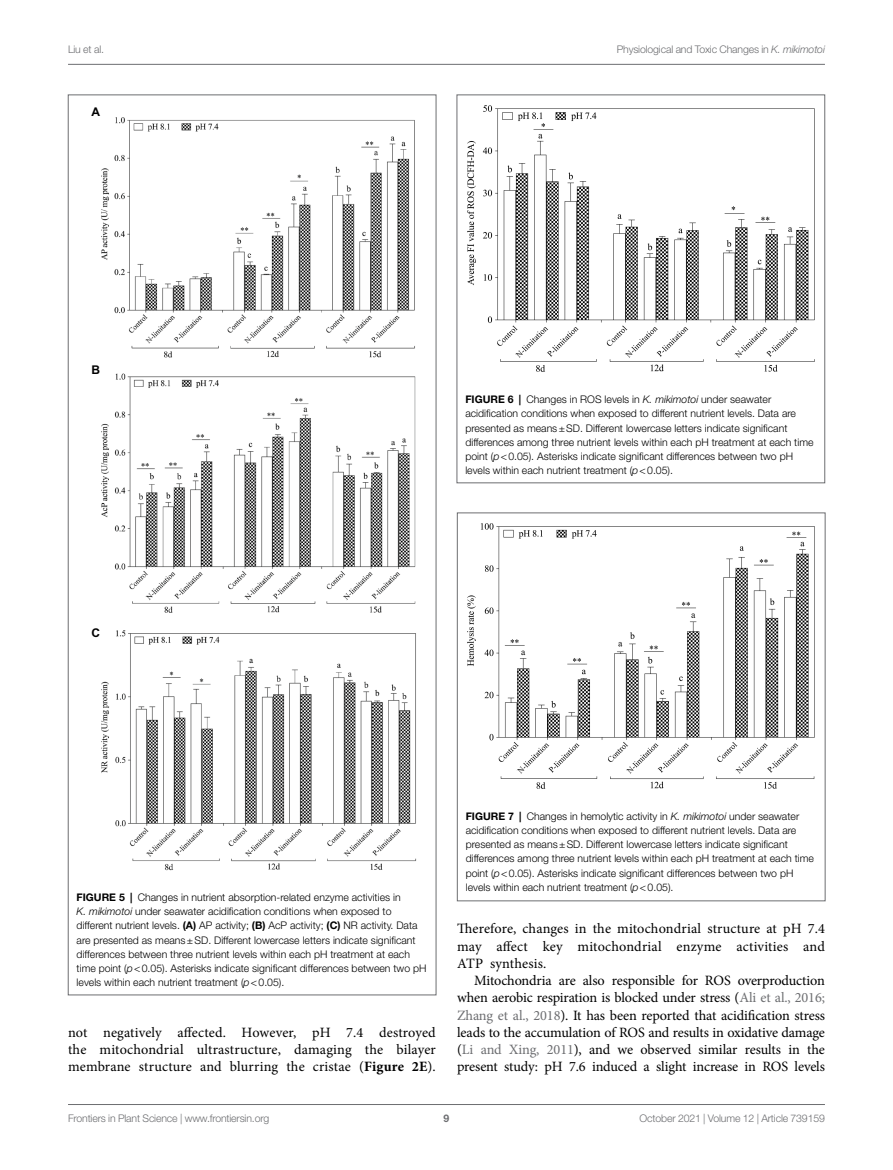
<style>
.page{position:relative;width:893px;height:1170px;background:#fff}
.page>*{position:absolute;margin:0;border:0;box-sizing:border-box;transform-origin:0 0}
.TEXT{font:14.25px/17.2px "Minion Pro";letter-spacing:-.01em;color:#000;text-align:justify}
.TEXT_FLUSH{font:14.25px/17.2px "Minion Pro";letter-spacing:.01em;color:#000;text-align:justify}
.t1{font:700 12px "Arial";color:#000}
.FIG_LEG{font:300 10.5px/14.2px "Helvetica Neue LT Std";color:#000}
.t2{font:300 10.5px "Helvetica Neue LT Std";letter-spacing:-.015em;color:#6d6e71}
.t3{font:700 10.5px "Helvetica Neue LT Std";color:#6d6e71}
.s1{font-style:italic}
.s2{font-weight:700}
.s3{color:#6d6e71}
</style>
<div class="page">
<hr style="left:68px;top:64px;width:757px;height:1px;background:#6d6e71">
<hr style="left:68px;top:1104px;width:757px;height:1px;background:#6d6e71">
<img style="left:467px;top:105px;width:348px;height:267px">
<div style="left:457px;top:95px;width:368px;height:388px;border:1px solid #6d6e71"></div>
<img style="left:467px;top:523px;width:348px;height:266px">
<div style="left:457px;top:512px;width:368px;height:389px;border:1px solid #6d6e71"></div>
<img style="left:101px;top:117px;width:316px;height:754px">
<p class="t2" style="left:68px;top:42px;width:38px">Liu et al.</p>
<p class="t2" style="left:617px;top:42px;width:210px">Physiological and Toxic Changes in <span class="s1">K. mikimotoi</span></p>
<p class="t1" style="left:91px;top:104px;width:10px">A</p>
<p class="t1" style="left:91px;top:361px;width:10px">B</p>
<p class="t1" style="left:91px;top:624px;width:10px">C</p>
<p class="FIG_LEG" style="left:465px;top:392px;width:350px"><span class="s2">FIGURE 6 |</span> Changes in ROS levels in <span class="s1">K. mikimotoi</span> under seawater acidification conditions when exposed to different nutrient levels. Data are presented as means±SD. Different lowercase letters indicate significant differences among three nutrient levels within each pH treatment at each time point (<span class="s1">p</span>&lt;0.05). Asterisks indicate significant differences between two pH levels within each nutrient treatment (<span class="s1">p</span>&lt;0.05).</p>
<p class="FIG_LEG" style="left:77px;top:889px;width:351px"><span class="s2">FIGURE 5 |</span> Changes in nutrient absorption-related enzyme activities in<br><span class="s1">K. mikimotoi</span> under seawater acidification conditions when exposed to different nutrient levels. <span class="s2">(A)</span> AP activity; <span class="s2">(B)</span> AcP activity; <span class="s2">(C)</span> NR activity. Data are presented as means±SD. Different lowercase letters indicate significant differences between three nutrient levels within each pH treatment at each time point (<span class="s1">p</span>&lt;0.05). Asterisks indicate significant differences between two pH levels within each nutrient treatment (<span class="s1">p</span>&lt;0.05).</p>
<p class="TEXT_FLUSH" style="left:68px;top:1023px;width:369px">not negatively affected. However, pH 7.4 destroyed the mitochondrial ultrastructure, damaging the bilayer membrane structure and blurring the cristae (<span class="s2">Figure 2E</span>).</p>
<p class="FIG_LEG" style="left:466px;top:808px;width:350px"><span class="s2">FIGURE 7 |</span> Changes in hemolytic activity in <span class="s1">K. mikimotoi</span> under seawater acidification conditions when exposed to different nutrient levels. Data are presented as means±SD. Different lowercase letters indicate significant differences among three nutrient levels within each pH treatment at each time point (<span class="s1">p</span>&lt;0.05). Asterisks indicate significant differences between two pH levels within each nutrient treatment (<span class="s1">p</span>&lt;0.05).</p>
<p class="TEXT_FLUSH" style="left:457px;top:920px;width:369px">Therefore, changes in the mitochondrial structure at pH 7.4 may affect key mitochondrial enzyme activities and ATP synthesis.</p>
<p class="TEXT" style="left:457px;top:971px;width:369px;text-indent:17px">Mitochondria are also responsible for ROS overproduction when aerobic respiration is blocked under stress (<span class="s3">Ali et al., 2016; Zhang et al., 2018</span>). It has been reported that acidification stress leads to the accumulation of ROS and results in oxidative damage (<span class="s3">Li and Xing, 2011</span>), and we observed similar results in the present study: pH 7.6 induced a slight increase in ROS levels</p>
<p class="t2" style="left:68px;top:1111px;width:203px">Frontiers in Plant Science | www.frontiersin.org</p>
<p class="t3" style="left:444px;top:1111px;width:7px">9</p>
<p class="t2" style="left:640px;top:1111px;width:187px">October 2021 | Volume 12 | Article 739159</p>
</div>
